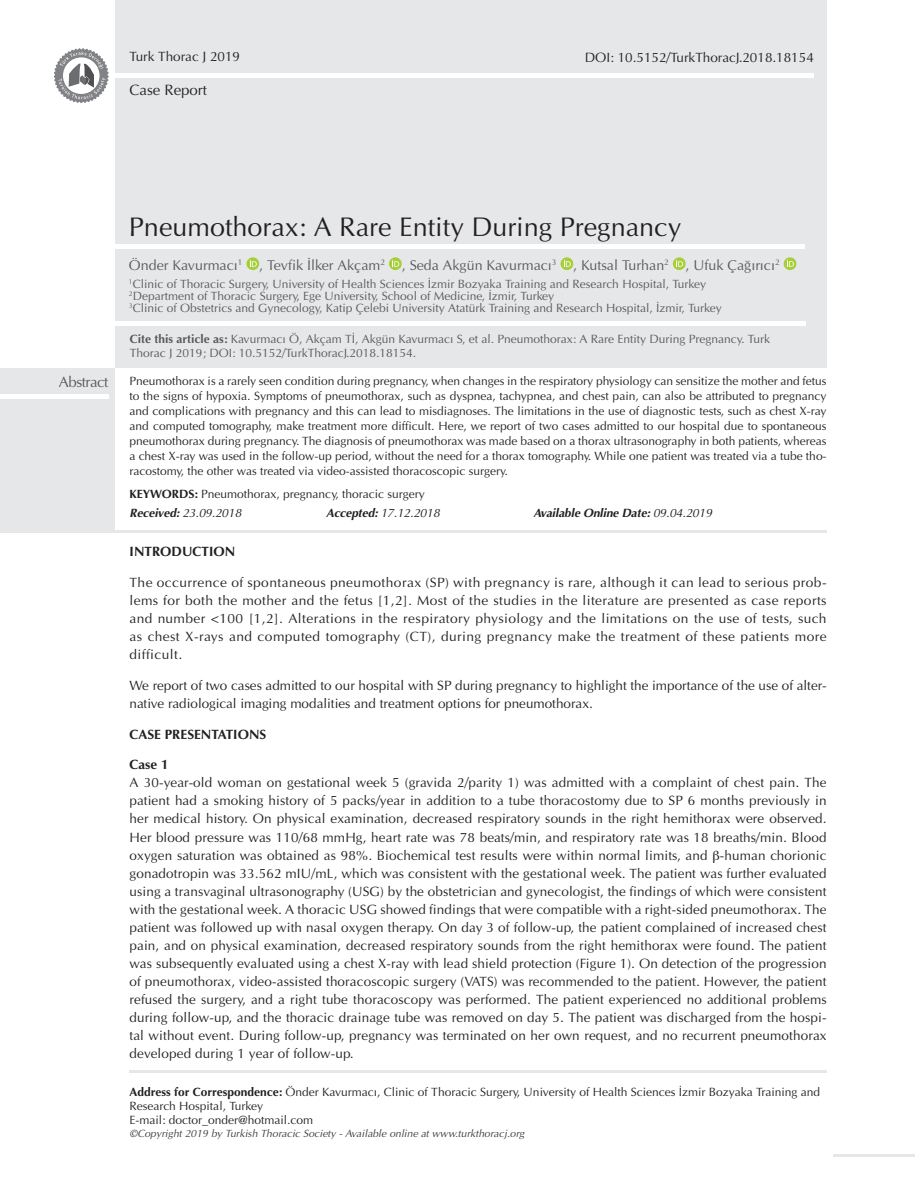
<style>
.page{position:relative;width:915px;height:1191px;background:#fff}
.page>*{position:absolute;margin:0;border:0;box-sizing:border-box;transform-origin:0 0}
.t1{font:27px "Optima Normal Tr";color:#231f20}
.t2{font:15px "Optima Normal Tr";color:#231f20}
.t3{font:15px "Optima Normal Tr";letter-spacing:-.03em;color:#57585a}
.t4{font:14.25px "Optima Normal Tr";color:#57585a}
.t5{font:13.5px/18px "Optima Normal Tr";color:#231f20;text-align:justify}
.t6{font:13.5px "Optima Bold Tr";color:#231f20}
.t7{font:12px/15px "Optima Normal Tr";color:#231f20}
.t8{font:12px/14.4px "Optima Normal Tr";color:#57585a}
.t9{font:12px "Optima Italic Tr";letter-spacing:-.01em;color:#231f20}
.t10{font:italic 700 12px "Optima Tr";letter-spacing:-.01em;color:#231f20}
.t11{font:10.5px "Optima Italic Tr";color:#3e3e3f}
.s1{font-family:"Optima Bold Tr"}
.s2{font-family:"Optima Tr";font-weight:700;font-style:italic}
.s3{font-family:"Optima Italic Tr";font-weight:400;font-style:normal}
</style>
<div class="page">
<div style="left:115px;top:0;width:711px;height:368px;background:#e6e7e9"></div>
<svg style="left:246px;top:257px;width:13px;height:13px"></svg>
<svg style="left:250px;top:260px;width:7px;height:7px"></svg>
<svg style="left:389px;top:257px;width:12px;height:13px"></svg>
<svg style="left:392px;top:260px;width:7px;height:7px"></svg>
<svg style="left:560px;top:257px;width:13px;height:13px"></svg>
<svg style="left:563px;top:260px;width:7px;height:7px"></svg>
<svg style="left:672px;top:257px;width:13px;height:13px"></svg>
<svg style="left:676px;top:260px;width:7px;height:7px"></svg>
<svg style="left:783px;top:257px;width:13px;height:13px"></svg>
<svg style="left:786px;top:260px;width:7px;height:7px"></svg>
<hr style="left:4px;top:74px;width:809px;height:4px;background:#fff">
<svg style="left:53px;top:48px;width:56px;height:55px"></svg>
<div style="left:0;top:244px;width:804px;height:5px;background:#fff"></div>
<hr style="left:129px;top:1070px;width:697px;height:3px;background:#e6e7e9">
<hr style="left:833px;top:1154px;width:81px;height:2px;background:#e6e7e9">
<hr style="left:0;top:321px;width:805px;height:4px;background:#fff">
<div style="left:0;top:368px;width:115px;height:164px;background:#e6e7e9"></div>
<div style="left:0;top:394px;width:108px;height:5px;background:#fff"></div>
<hr style="left:0;top:530px;width:826px;height:3px;background:#e6e7e9">
<p class="t5" style="left:129px;top:47px;width:112px">Turk Thorac J 2019</p>
<p class="t2" style="left:129px;top:81px;width:79px">Case Report</p>
<p class="t5" style="left:584px;top:48px;width:230px">DOI: 10.5152/TurkThoracJ.2018.18154</p>
<p class="t3" style="left:59px;top:373px;width:51px">Abstract</p>
<p class="t1" style="left:129px;top:211px;width:553px">Pneumothorax: A Rare Entity During Pregnancy</p>
<p class="t4" style="left:129px;top:257px;width:652px">Önder Kavurmacı<sup>1</sup> , Tevfik İlker Akçam<sup>2</sup> , Seda Akgün Kavurmacı<sup>3</sup> , Kutsal Turhan<sup>2</sup> , Ufuk Çağırıcı<sup>2</sup></p>
<p class="t8" style="left:129px;top:277px;width:578px"><sup>1</sup>Clinic of Thoracic Surgery, University of Health Sciences İzmir Bozyaka Training and Research Hospital, Turkey</p>
<p class="t8" style="left:129px;top:289px;width:426px"><sup>2</sup>Department of Thoracic Surgery, Ege University, School of Medicine, İzmir, Turkey</p>
<p class="t8" style="left:129px;top:301px;width:594px"><sup>3</sup>Clinic of Obstetrics and Gynecology, Katip Çelebi University Atatürk Training and Research Hospital, İzmir, Turkey</p>
<p class="t8" style="left:130px;top:332px;width:641px"><span class="s1">Cite this article as:</span> Kavurmacı Ö, Akçam Tİ, Akgün Kavurmacı S, et al. Pneumothorax: A Rare Entity During Pregnancy. Turk<br>Thorac J 2019; DOI: 10.5152/TurkThoracJ.2018.18154.</p>
<p class="t7" style="left:129px;top:373px;width:698px;text-align:justify">Pneumothorax is a rarely seen condition during pregnancy, when changes in the respiratory physiology can sensitize the mother and fetus to the signs of hypoxia. Symptoms of pneumothorax, such as dyspnea, tachypnea, and chest pain, can also be attributed to pregnancy and complications with pregnancy and this can lead to misdiagnoses. The limitations in the use of diagnostic tests, such as chest X-ray and computed tomography, make treatment more difficult. Here, we report of two cases admitted to our hospital due to spontaneous pneumothorax during pregnancy. The diagnosis of pneumothorax was made based on a thorax ultrasonography in both patients, whereas a chest X-ray was used in the follow-up period, without the need for a thorax tomography. While one patient was treated via a tube tho&shy;racostomy, the other was treated via video-assisted thoracoscopic surgery.</p>
<p class="t7" style="left:129px;top:486px;width:297px"><span class="s1">KEYWORDS:</span> Pneumothorax, pregnancy, thoracic surgery</p>
<p class="t9" style="left:129px;top:506px;width:113px"><span class="s2">Received:</span> 23.09.2018</p>
<p class="t9" style="left:326px;top:506px;width:115px"><span class="s2">Accepted:</span> 17.12.2018</p>
<p class="t10" style="left:533px;top:506px;width:180px">Available Online Date: <span class="s3">09.04.2019</span></p>
<p class="t6" style="left:129px;top:543px;width:107px">INTRODUCTION</p>
<p class="t5" style="left:129px;top:573px;width:698px">The occurrence of spontaneous pneumothorax (SP) with pregnancy is rare, although it can lead to serious prob&shy;lems for both the mother and the fetus [1,2]. Most of the studies in the literature are presented as case reports and number &lt;100 [1,2]. Alterations in the respiratory physiology and the limitations on the use of tests, such as chest X-rays and computed tomography (CT), during pregnancy make the treatment of these patients more difficult.</p>
<p class="t5" style="left:129px;top:676px;width:698px">We report of two cases admitted to our hospital with SP during pregnancy to highlight the importance of the use of alter&shy;native radiological imaging modalities and treatment options for pneumothorax.</p>
<p class="t6" style="left:129px;top:725px;width:138px">CASE PRESENTATIONS</p>
<p class="t6" style="left:129px;top:756px;width:41px">Case 1</p>
<p class="t5" style="left:129px;top:774px;width:698px">A 30-year-old woman on gestational week 5 (gravida 2/parity 1) was admitted with a complaint of chest pain. The patient had a smoking history of 5 packs/year in addition to a tube thoracostomy due to SP 6 months previously in her medical history. On physical examination, decreased respiratory sounds in the right hemithorax were observed.<br>Her blood pressure was 110/68 mmHg, heart rate was 78 beats/min, and respiratory rate was 18 breaths/min. Blood oxygen saturation was obtained as 98%. Biochemical test results were within normal limits, and -human chorionic gonadotropin was 33.562 mIU/mL, which was consistent with the gestational week. The patient was further evaluated using a transvaginal ultrasonography (USG) by the obstetrician and gynecologist, the findings of which were consistent with the gestational week. A thoracic USG showed findings that were compatible with a right-sided pneumothorax. The patient was followed up with nasal oxygen therapy. On day 3 of follow-up, the patient complained of increased chest pain, and on physical examination, decreased respiratory sounds from the right hemithorax were found. The patient was subsequently evaluated using a chest X-ray with lead shield protection (Figure 1). On detection of the progression of pneumothorax, video-assisted thoracoscopic surgery (VATS) was recommended to the patient. However, the patient refused the surgery, and a right tube thoracoscopy was performed. The patient experienced no additional problems during follow-up, and the thoracic drainage tube was removed on day 5. The patient was discharged from the hospi&shy;tal without event. During follow-up, pregnancy was terminated on her own request, and no recurrent pneumothorax developed during 1 year of follow-up.</p>
<p class="t7" style="left:129px;top:1084px;width:692px;line-height:14.4px"><span class="s1">Address for Correspondence:</span> Önder Kavurmacı, Clinic of Thoracic Surgery, University of Health Sciences İzmir Bozyaka Training and<br>Research Hospital, Turkey<br>E-mail: doctor_onder@hotmail.com</p>
<p class="t11" style="left:129px;top:1127px;width:396px">©Copyright 2019 by Turkish Thoracic Society - Available online at www.turkthoracj.org</p>
</div>
